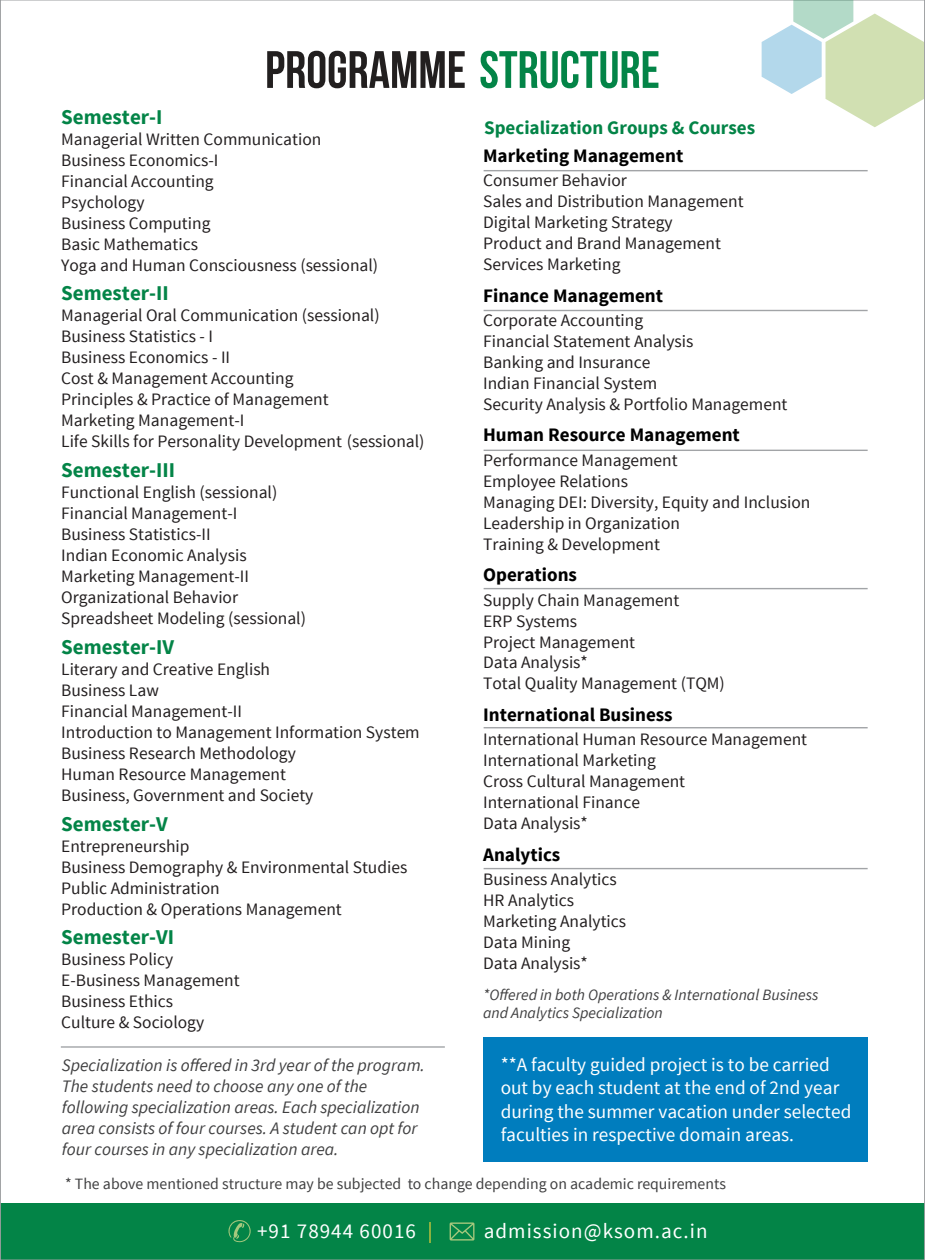
<style>
.page{position:relative;width:925px;height:1260px;background:#fff}
.page>*{position:absolute;margin:0;border:0;box-sizing:border-box;transform-origin:0 0}
.t1{font:700 52.5px "Bebas Neue";color:#221f1f}
.t2{font:700 21px "Source Sans Pro";color:#038447}
.t3{font:21px "Source Sans Pro";letter-spacing:.05em;color:#fff}
.t4{font:19.25px/23.1px "Source Sans Pro";color:#fff}
.t5{font:700 19.07px "Source Sans Pro";color:#000}
.t6{font:700 19.07px "Source Sans Pro";color:#038447}
.t7{font:17.5px/21px "Source Sans Pro";color:#231f20}
.t8{font:italic 17.5px/21px "Source Sans Pro";color:#404041}
.t9{font:15.75px "Source Sans Pro";color:#404041}
.t10{font:italic 15.75px/17.5px "Source Sans Pro";color:#404041}
.s1{color:#038447}
</style>
<div class="page">
<div style="left:0;top:1203px;width:924px;height:57px;background:#038447"></div>
<svg style="left:429px;top:1222px;width:1px;height:21px"></svg>
<svg style="left:450px;top:1222px;width:24px;height:19px"></svg>
<svg style="left:228px;top:1220px;width:23px;height:22px"></svg>
<svg style="left:761px;top:0;width:163px;height:127px"></svg>
<hr style="left:484px;top:170px;width:384px;height:1px;background:#a2a4a7">
<hr style="left:484px;top:310px;width:384px;height:1px;background:#a2a4a7">
<hr style="left:484px;top:450px;width:384px;height:1px;background:#a2a4a7">
<hr style="left:484px;top:588px;width:384px;height:1px;background:#a2a4a7">
<hr style="left:484px;top:727px;width:384px;height:1px;background:#a2a4a7">
<hr style="left:484px;top:868px;width:384px;height:1px;background:#a2a4a7">
<hr style="left:61px;top:1046px;width:384px;height:2px;background:#a2a4a7">
<div style="left:483px;top:1038px;width:385px;height:124px;background:#007dbe"></div>
<h1 class="t1" style="left:265px;top:41px;width:396px">PROGRAMME <span class="s1">STRUCTURE</span></h1>
<p class="t2" style="left:61px;top:103px;width:103px">Semester-I</p>
<p class="t7" style="left:61px;top:129px;width:318px">Managerial Written Communication<br>Business Economics-I<br>Financial Accounting<br>Psychology<br>Business Computing<br>Basic Mathematics<br>Yoga and Human Consciousness (sessional)</p>
<p class="t2" style="left:61px;top:280px;width:109px">Semester-II</p>
<p class="t7" style="left:61px;top:305px;width:365px">Managerial Oral Communication (sessional)<br>Business Statistics - I<br>Business Economics - II<br>Cost &amp; Management Accounting<br>Principles &amp; Practice of Management<br>Marketing Management-I<br>Life Skills for Personality Development (sessional)</p>
<p class="t2" style="left:61px;top:457px;width:115px">Semester-III</p>
<p class="t7" style="left:61px;top:482px;width:246px">Functional English (sessional)<br>Financial Management-I<br>Business Statistics-II<br>Indian Economic Analysis<br>Marketing Management-II<br>Organizational Behavior<br>Spreadsheet Modeling (sessional)</p>
<p class="t2" style="left:61px;top:633px;width:114px">Semester-IV</p>
<p class="t7" style="left:61px;top:659px;width:360px">Literary and Creative English<br>Business Law<br>Financial Management-II<br>Introduction to Management Information System<br>Business Research Methodology<br>Human Resource Management<br>Business, Government and Society</p>
<p class="t2" style="left:61px;top:810px;width:108px">Semester-V</p>
<p class="t7" style="left:61px;top:836px;width:348px">Entrepreneurship<br>Business Demography &amp; Environmental Studies<br>Public Administration<br>Production &amp; Operations Management</p>
<p class="t2" style="left:61px;top:924px;width:114px">Semester-VI</p>
<p class="t7" style="left:61px;top:949px;width:180px">Business Policy<br>E-Business Management<br>Business Ethics<br>Culture &amp; Sociology</p>
<p class="t8" style="left:62px;top:1055px;width:364px">Specialization is offered in 3rd year of the program.<br>The students need to choose any one of the following specialization areas. Each specialization area consists of four courses. A student can opt for four courses in any specialization area.</p>
<p class="t6" style="left:484px;top:116px;width:273px">Specialization Groups &amp; Courses</p>
<p class="t5" style="left:483px;top:143px;width:202px">Marketing Management</p>
<p class="t7" style="left:483px;top:170px;width:262px">Consumer Behavior<br>Sales and Distribution Management<br>Digital Marketing Strategy<br>Product and Brand Management<br>Services Marketing</p>
<p class="t5" style="left:483px;top:283px;width:181px">Finance Management</p>
<p class="t7" style="left:483px;top:310px;width:306px">Corporate Accounting<br>Financial Statement Analysis<br>Banking and Insurance<br>Indian Financial System<br>Security Analysis &amp; Portfolio Management</p>
<p class="t5" style="left:483px;top:423px;width:258px">Human Resource Management</p>
<p class="t7" style="left:483px;top:450px;width:329px">Performance Management<br>Employee Relations<br>Managing DEI: Diversity, Equity and Inclusion<br>Leadership in Organization<br>Training &amp; Development</p>
<p class="t5" style="left:483px;top:563px;width:95px">Operations</p>
<p class="t7" style="left:483px;top:590px;width:243px">Supply Chain Management<br>ERP Systems<br>Project Management<br>Data Analysis*<br>Total Quality Management (TQM)</p>
<p class="t5" style="left:483px;top:702px;width:191px">International Business</p>
<p class="t7" style="left:483px;top:729px;width:325px">International Human Resource Management<br>International Marketing<br>Cross Cultural Management<br>International Finance<br>Data Analysis*</p>
<p class="t5" style="left:483px;top:842px;width:79px">Analytics</p>
<p class="t7" style="left:483px;top:869px;width:145px">Business Analytics<br>HR Analytics<br>Marketing Analytics<br>Data Mining<br>Data Analysis*</p>
<p class="t10" style="left:483px;top:986px;width:337px">*Offered in both Operations &amp; International Business and Analytics Specialization</p>
<p class="t4" style="left:501px;top:1054px;width:352px">**A faculty guided project is to be carried out by each student at the end of 2nd year during the summer vacation under selected faculties in respective domain areas.</p>
<p class="t9" style="left:65px;top:1174px;width:662px">* The above mentioned structure may be subjected to change depending on academic requirements</p>
<p class="t3" style="left:257px;top:1218px;width:160px">+91 78944 60016</p>
<p class="t3" style="left:484px;top:1218px;width:225px">admission@ksom.ac.in</p>
</div>
